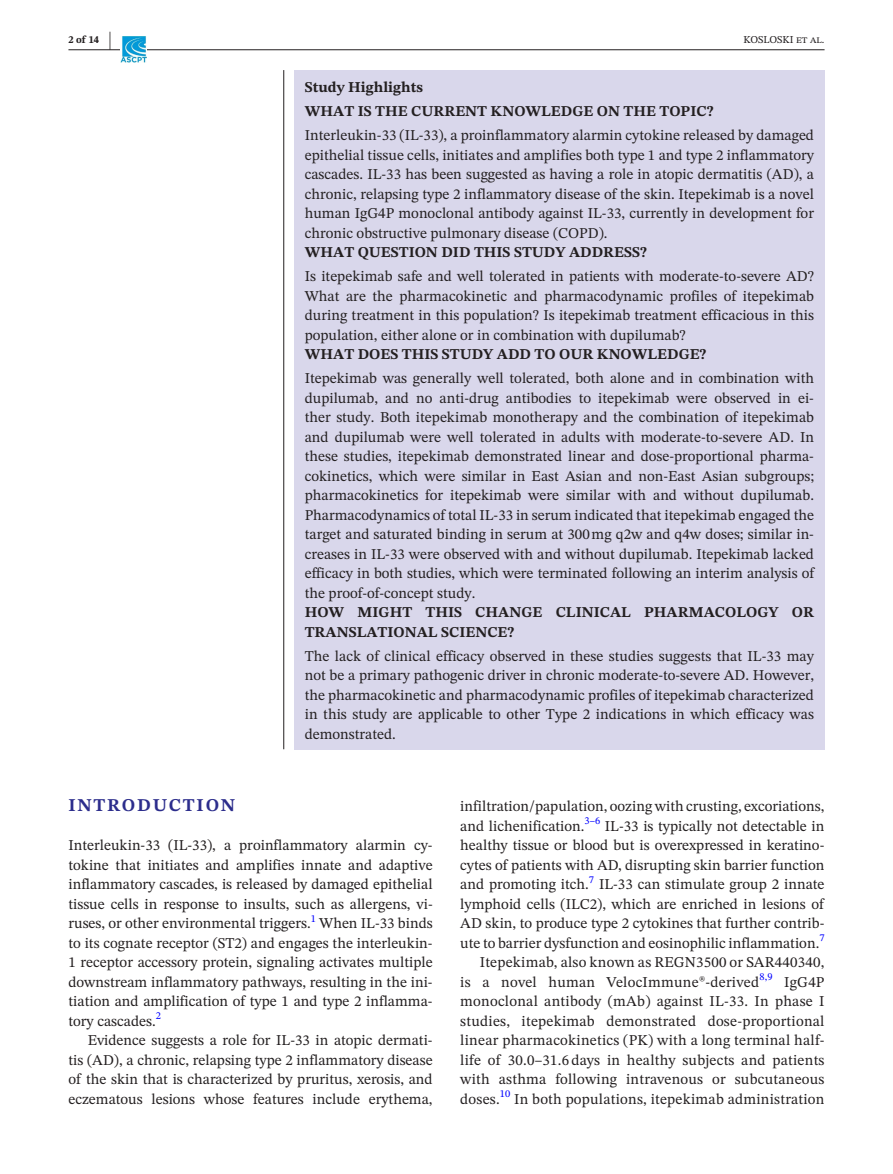
<style>
.page{position:relative;width:893px;height:1174px;background:#fff}
.page>*{position:absolute;margin:0;border:0;box-sizing:border-box;transform-origin:0 0}
.t1{font:700 18px "STIX Two Text";letter-spacing:.1em;color:#2c2d8c}
.t2{font:15px/19.5px "STIX Two Text";color:#231f20;text-align:justify}
.t3{font:700 15px/24px "STIX Two Text";color:#231f20}
.t4{font:10.5px "STIX Two Text";color:#231f20}
.t5{font:10.5px "STIX Two Text";color:#00f}
.t6{font:700 10.5px "STIX Two Text";color:#231f20}
.s1{font-size:21px}
</style>
<div class="page">
<hr style="left:68px;top:49px;width:756px;height:1px;background:#231f20">
<img style="left:121px;top:37px;width:25px;height:25px">
<div style="left:294px;top:70px;width:530px;height:679px;background:#d9d7eb"></div>
<hr style="left:283px;top:70px;width:1px;height:679px;background:#231f20">
<p class="t6" style="left:68px;top:32px;width:44px">2 of 14 <span class="s1">|</span></p>
<p class="t4" style="left:743px;top:32px;width:83px">KOSLOSKI et al.</p>
<p class="t3" style="left:305px;top:75px;width:410px">Study Highlights<br>WHAT IS THE CURRENT KNOWLEDGE ON THE TOPIC?</p>
<p class="t2" style="left:305px;top:125px;width:511px">Interleukin-33 (IL-33), a proinflammatory alarmin cytokine released by damaged epithelial tissue cells, initiates and amplifies both type 1 and type 2 inflammatory cascades. IL-33 has been suggested as having a role in atopic dermatitis (AD), a chronic, relapsing type 2 inflammatory disease of the skin. Itepekimab is a novel human IgG4P monoclonal antibody against IL-33, currently in development for chronic obstructive pulmonary disease (COPD).</p>
<p class="t3" style="left:305px;top:240px;width:344px">WHAT QUESTION DID THIS STUDY ADDRESS?</p>
<p class="t2" style="left:305px;top:266px;width:511px">Is itepekimab safe and well tolerated in patients with moderate-to-severe AD?<br>What are the pharmacokinetic and pharmacodynamic profiles of itepekimab during treatment in this population? Is itepekimab treatment efficacious in this population, either alone or in combination with dupilumab?</p>
<p class="t3" style="left:305px;top:342px;width:403px">WHAT DOES THIS STUDY ADD TO OUR KNOWLEDGE?</p>
<p class="t2" style="left:305px;top:368px;width:511px">Itepekimab was generally well tolerated, both alone and in combination with dupilumab, and no anti-drug antibodies to itepekimab were observed in ei&shy;ther study. Both itepekimab monotherapy and the combination of itepekimab and dupilumab were well tolerated in adults with moderate-to-severe AD. In these studies, itepekimab demonstrated linear and dose-proportional pharma&shy;cokinetics, which were similar in East Asian and non-East Asian subgroups; pharmacokinetics for itepekimab were similar with and without dupilumab.<br>Pharmacodynamics of total IL-33 in serum indicated that itepekimab engaged the target and saturated binding in serum at 300mg q2w and q4w doses; similar in&shy;creases in IL-33 were observed with and without dupilumab. Itepekimab lacked efficacy in both studies, which were terminated following an interim analysis of the proof-of-concept study.</p>
<p class="t3" style="left:305px;top:603px;width:511px;line-height:19.5px">HOW MIGHT THIS CHANGE CLINICAL PHARMACOLOGY OR<br>TRANSLATIONAL SCIENCE?</p>
<p class="t2" style="left:305px;top:646px;width:511px">The lack of clinical efficacy observed in these studies suggests that IL-33 may not be a primary pathogenic driver in chronic moderate-to-severe AD. However, the pharmacokinetic and pharmacodynamic profiles of itepekimab characterized in this study are applicable to other Type 2 indications in which efficacy was demonstrated.</p>
<p class="t1" style="left:68px;top:792px;width:168px">INTRODUCTION</p>
<p class="t2" style="left:68px;top:835px;width:366px">Interleukin-33 (IL-33), a proinflammatory alarmin cy&shy;tokine that initiates and amplifies innate and adaptive inflammatory cascades, is released by damaged epithelial tissue cells in response to insults, such as allergens, vi&shy;ruses, or other environmental triggers.</p>
<p class="t5" style="left:311px;top:910px;width:7px">1</p>
<p class="t2" style="left:68px;top:913px;width:366px;text-indent:251px">When IL-33 binds to its cognate receptor (ST2) and engages the interleukin-1 receptor accessory protein, signaling activates multiple downstream inflammatory pathways, resulting in the ini&shy;tiation and amplification of type 1 and type 2 inflamma&shy;tory cascades.</p>
<p class="t5" style="left:156px;top:1008px;width:7px">2</p>
<p class="t2" style="left:68px;top:1030px;width:366px;text-indent:19px">Evidence suggests a role for IL-33 in atopic dermati&shy;tis (AD), a chronic, relapsing type 2 inflammatory disease of the skin that is characterized by pruritus, xerosis, and eczematous lesions whose features include erythema,</p>
<p class="t2" style="left:460px;top:796px;width:366px">infiltration/papulation, oozing with crusting, excoriations, and lichenification.</p>
<p class="t5" style="left:585px;top:813px;width:17px">3–6</p>
<p class="t2" style="left:460px;top:816px;width:366px;text-indent:145px">IL-33 is typically not detectable in healthy tissue or blood but is overexpressed in keratino&shy;cytes of patients with AD, disrupting skin barrier function and promoting itch.</p>
<p class="t5" style="left:589px;top:871px;width:7px">7</p>
<p class="t2" style="left:460px;top:874px;width:366px;text-indent:139px">IL-33 can stimulate group 2 innate lymphoid cells (ILC2), which are enriched in lesions of AD skin, to produce type 2 cytokines that further contrib&shy;ute to barrier dysfunction and eosinophilic inflammation.</p>
<p class="t5" style="left:819px;top:930px;width:7px">7</p>
<p class="t2" style="left:460px;top:952px;width:366px;text-indent:20px">Itepekimab, also known as REGN3500 or SAR440340, is a novel human VelocImmune®-derived</p>
<p class="t5" style="left:759px;top:969px;width:15px">8,9</p>
<p class="t2" style="left:460px;top:972px;width:366px;text-indent:324px">IgG4P monoclonal antibody (mAb) against IL-33. In phase I studies, itepekimab demonstrated dose-proportional linear pharmacokinetics (PK) with a long terminal half&shy;life of 30.0–31.6 days in healthy subjects and patients with asthma following intravenous or subcutaneous doses.</p>
<p class="t5" style="left:500px;top:1086px;width:12px">10</p>
<p class="t2" style="left:514px;top:1089px;width:312px">In both populations, itepekimab administration</p>
</div>
